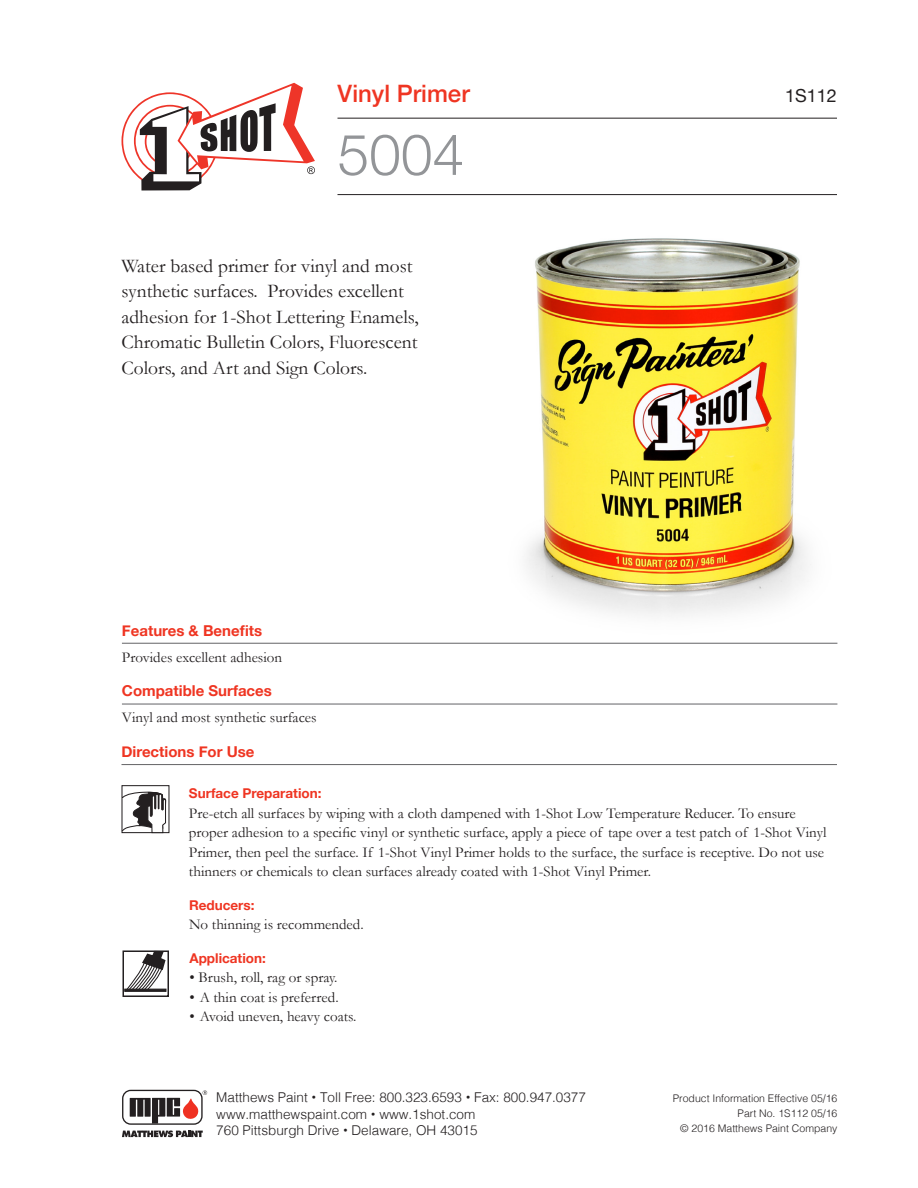
<style>
.page{position:relative;width:918px;height:1188px;background:#fff}
.page>*{position:absolute;margin:0;border:0;box-sizing:border-box;transform-origin:0 0}
.t1{font:300 57px "Helvetica Neue";color:#939598}
.t2{font:500 24px "Helvetica Neue";color:#ef3522}
.t3{font:19.5px/25.5px "Garamond";color:#231f20}
.t4{font:18px "Helvetica Neue";color:#231f20}
.t5{font:15px/19.5px "Garamond";color:#231f20}
.t6{font:700 15px "Helvetica Neue";color:#ef3522}
.Effective_Date{font:300 13.5px/16.5px "Helvetica";color:#231f20}
.t7{font:700 13.5px "Helvetica Neue";color:#ef3522}
.Effective_Date-2{font:300 10.5px/15px "Helvetica";color:#231f20;text-align:right}
.s1{font-weight:400}
</style>
<div class="page">
<img style="left:476px;top:238px;width:362px;height:406px">
<hr style="left:338px;top:194px;width:499px;height:1px;background:#231f20">
<hr style="left:338px;top:118px;width:499px;height:1px;background:#231f20">
<hr style="left:121px;top:764px;width:716px;height:1px;background:#636366">
<svg style="left:121px;top:785px;width:48px;height:48px"></svg>
<hr style="left:122px;top:643px;width:715px;height:1px;background:#636366">
<hr style="left:122px;top:704px;width:715px;height:1px;background:#636366">
<div style="left:123px;top:950px;width:46px;height:47px;border:2px solid #231f20"></div>
<svg style="left:125px;top:950px;width:41px;height:39px"></svg>
<div style="left:124px;top:989px;width:42px;height:3px;background:#231f20;border:1px solid #231f20"></div>
<svg style="left:122px;top:83px;width:193px;height:107px"></svg>
<svg style="left:123px;top:1090px;width:79px;height:34px"></svg>
<div style="left:122px;top:1090px;width:81px;height:35px;border:1px solid #231f20;border-radius:8px"></div>
<svg style="left:122px;top:1130px;width:81px;height:7px"></svg>
<svg style="left:130px;top:1090px;width:77px;height:34px"></svg>
<p class="t2" style="left:338px;top:74px;width:134px">Vinyl Primer</p>
<p class="t1" style="left:338px;top:109px;width:128px">5004</p>
<p class="t3" style="left:122px;top:253px;width:299px">Water based primer for vinyl and most synthetic surfaces. Provides excellent adhesion for 1-Shot Lettering Enamels, Chromatic Bulletin Colors, Fluorescent Colors, and Art and Sign Colors.</p>
<p class="t6" style="left:122px;top:619px;width:142px">Features &amp; Benefits</p>
<p class="t5" style="left:122px;top:647px;width:162px">Provides excellent adhesion</p>
<p class="t6" style="left:122px;top:679px;width:151px">Compatible Surfaces</p>
<p class="t5" style="left:122px;top:708px;width:196px">Vinyl and most synthetic surfaces</p>
<p class="t4" style="left:785px;top:83px;width:53px">1S112</p>
<p class="t6" style="left:121px;top:740px;width:135px">Directions For Use</p>
<p class="t7" style="left:189px;top:783px;width:134px">Surface Preparation:</p>
<p class="t5" style="left:189px;top:803px;width:639px">Pre-etch all surfaces by wiping with a cloth dampened with 1-Shot Low Temperature Reducer. To ensure proper adhesion to a specific vinyl or synthetic surface, apply a piece of tape over a test patch of 1-Shot Vinyl Primer, then peel the surface. If 1-Shot Vinyl Primer holds to the surface, the surface is receptive. Do not use thinners or chemicals to clean surfaces already coated with 1-Shot Vinyl Primer.</p>
<p class="t7" style="left:189px;top:894px;width:67px">Reducers:</p>
<p class="t5" style="left:189px;top:915px;width:176px">No thinning is recommended.</p>
<p class="t7" style="left:189px;top:947px;width:78px">Application:</p>
<p class="t5" style="left:189px;top:967px;width:150px">• Brush, roll, rag or spray.</p>
<p class="t5" style="left:189px;top:987px;width:151px">• A thin coat is preferred.</p>
<p class="t5" style="left:189px;top:1006px;width:168px">• Avoid uneven, heavy coats.</p>
<p class="Effective_Date" style="left:216px;top:1088px;width:371px">Matthews Paint <span class="s1">•</span> Toll Free: 800.323.6593 <span class="s1">•</span> Fax: 800.947.0377 www.matthewspaint.com <span class="s1">•</span> www.1shot.com<br>760 Pittsburgh Drive <span class="s1">•</span> Delaware, OH 43015</p>
<p class="Effective_Date-2" style="left:673px;top:1090px;width:166px">Product Information Effective 05/16<br>Part No. 1S112 05/16<br>© 2016 Matthews Paint Company</p>
</div>
